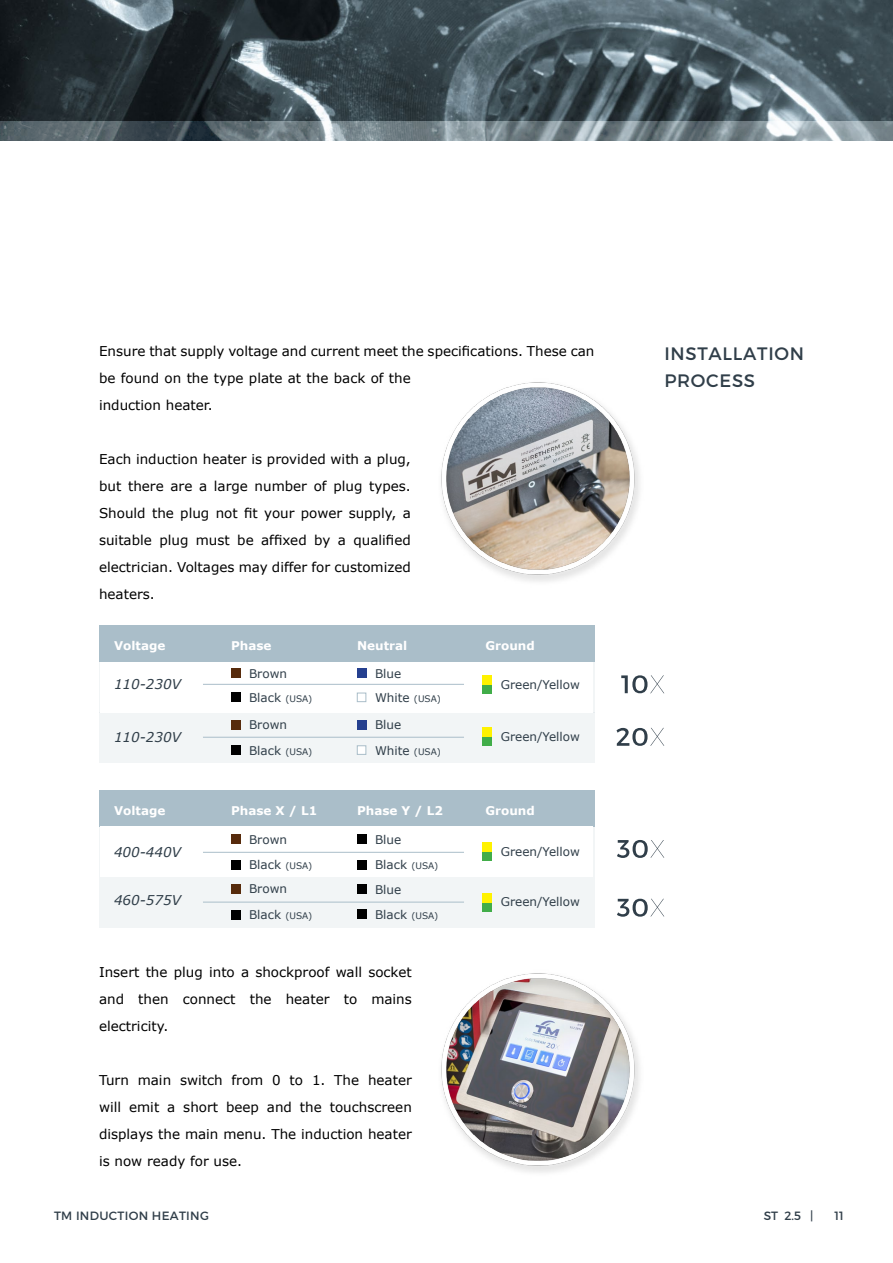
<style>
.page{position:relative;width:893px;height:1263px;background:#fff}
.page>*{position:absolute;margin:0;border:0;box-sizing:border-box;transform-origin:0 0}
.t1{font:18px/27px "TM Montserrat Regular";letter-spacing:.04em;color:#303e49}
.t2{font:13.5px/27px "Verdana";color:#000;text-align:justify}
.t3{font:italic 13.5px "Verdana";color:#303e49}
.t4{font:12px/25.5px "Verdana";color:#303e49}
.t5{font:700 12px "Verdana";color:#fff}
.t6{font:12px "TM Montserrat Regular";letter-spacing:.025em;color:#303e49}
.s1{font-size:9px}
</style>
<div class="page">
<img style="left:0;top:0;width:893px;height:121px">
<svg style="left:0;top:121px;width:893px;height:19px;background:#758389"></svg>
<img style="left:441px;top:382px;width:199px;height:200px">
<img style="left:441px;top:973px;width:199px;height:200px">
<div style="left:99px;top:712px;width:495px;height:50px;background:#f2f5f6"></div>
<div style="left:99px;top:626px;width:495px;height:36px;background:#aabec9"></div>
<svg style="left:621px;top:675px;width:43px;height:18px"></svg>
<div style="left:483px;top:684px;width:9px;height:9px;background:#41ad49"></div>
<div style="left:483px;top:675px;width:9px;height:9px;background:#fff200"></div>
<div style="left:357px;top:669px;width:9px;height:9px;background:#25408f"></div>
<div style="left:357px;top:693px;width:9px;height:9px;background:#fff;border:1px solid #aabec9"></div>
<div style="left:231px;top:669px;width:9px;height:9px;background:#572b0c"></div>
<div style="left:231px;top:693px;width:9px;height:9px;background:#000"></div>
<svg style="left:616px;top:728px;width:48px;height:18px"></svg>
<div style="left:483px;top:737px;width:9px;height:9px;background:#41ad49"></div>
<div style="left:483px;top:728px;width:9px;height:9px;background:#fff200"></div>
<div style="left:357px;top:720px;width:9px;height:9px;background:#25408f"></div>
<div style="left:357px;top:745px;width:9px;height:9px;background:#fff;border:1px solid #aabec9"></div>
<div style="left:231px;top:720px;width:9px;height:9px;background:#572b0c"></div>
<div style="left:231px;top:745px;width:9px;height:9px;background:#000"></div>
<div style="left:99px;top:877px;width:495px;height:50px;background:#f2f5f6"></div>
<div style="left:99px;top:791px;width:495px;height:36px;background:#aabec9"></div>
<svg style="left:617px;top:899px;width:47px;height:18px"></svg>
<div style="left:483px;top:902px;width:9px;height:9px;background:#41ad49"></div>
<div style="left:483px;top:893px;width:9px;height:9px;background:#fff200"></div>
<svg style="left:617px;top:840px;width:47px;height:18px"></svg>
<div style="left:483px;top:851px;width:9px;height:9px;background:#41ad49"></div>
<div style="left:483px;top:842px;width:9px;height:9px;background:#fff200"></div>
<div style="left:231px;top:860px;width:9px;height:9px;background:#000"></div>
<div style="left:357px;top:860px;width:9px;height:9px;background:#000"></div>
<div style="left:231px;top:835px;width:9px;height:9px;background:#572b0c"></div>
<div style="left:357px;top:834px;width:9px;height:9px;background:#000"></div>
<div style="left:231px;top:884px;width:9px;height:9px;background:#572b0c"></div>
<div style="left:231px;top:910px;width:9px;height:9px;background:#000"></div>
<div style="left:357px;top:910px;width:9px;height:9px;background:#000"></div>
<div style="left:357px;top:884px;width:9px;height:9px;background:#000"></div>
<hr style="left:203px;top:684px;width:261px;height:1px;background:#aabec9">
<hr style="left:203px;top:737px;width:261px;height:1px;background:#aabec9">
<hr style="left:203px;top:852px;width:261px;height:1px;background:#aabec9">
<hr style="left:203px;top:902px;width:261px;height:1px;background:#aabec9">
<p class="t2" style="left:99px;top:337px;width:497px;text-align:left">Ensure that supply voltage and current meet the specifications. These can be found on the type plate at the back of the<br>induction heater.</p>
<p class="t2" style="left:99px;top:445px;width:313px">Each induction heater is provided with a plug, but there are a large number of plug types.<br>Should the plug not fit your power supply, a suitable plug must be affixed by a qualified electrician. Voltages may differ for customized heaters.</p>
<p class="t5" style="left:114px;top:638px;width:53px">Voltage</p>
<p class="t5" style="left:231px;top:638px;width:42px">Phase</p>
<p class="t5" style="left:357px;top:638px;width:52px">Neutral</p>
<p class="t5" style="left:485px;top:638px;width:51px">Ground</p>
<p class="t3" style="left:114px;top:676px;width:68px">110-230V</p>
<p class="t4" style="left:501px;top:672px;width:81px">Green/Yellow</p>
<p class="t4" style="left:375px;top:661px;width:67px;line-height:24.2px">Blue<br>White <span class="s1">(USA)</span></p>
<p class="t4" style="left:249px;top:661px;width:65px;line-height:24px">Brown<br>Black <span class="s1">(USA)</span></p>
<p class="t4" style="left:375px;top:712px;width:67px">Blue<br>White <span class="s1">(USA)</span></p>
<p class="t4" style="left:249px;top:712px;width:65px">Brown<br>Black <span class="s1">(USA)</span></p>
<p class="t3" style="left:114px;top:729px;width:68px">110-230V</p>
<p class="t4" style="left:501px;top:724px;width:81px">Green/Yellow</p>
<p class="t5" style="left:114px;top:803px;width:53px">Voltage</p>
<p class="t5" style="left:231px;top:802px;width:88px">Phase X / L1</p>
<p class="t5" style="left:357px;top:802px;width:88px">Phase Y / L2</p>
<p class="t5" style="left:485px;top:802px;width:51px">Ground</p>
<p class="t4" style="left:249px;top:827px;width:40px">Brown</p>
<p class="t4" style="left:375px;top:827px;width:28px">Blue</p>
<p class="t3" style="left:114px;top:843px;width:68px">400-440V</p>
<p class="t4" style="left:501px;top:839px;width:81px">Green/Yellow</p>
<p class="t4" style="left:249px;top:852px;width:65px">Black <span class="s1">(USA)</span></p>
<p class="t4" style="left:375px;top:852px;width:65px">Black <span class="s1">(USA)</span></p>
<p class="t4" style="left:249px;top:876px;width:65px">Brown<br>Black <span class="s1">(USA)</span></p>
<p class="t4" style="left:375px;top:877px;width:65px">Blue<br>Black <span class="s1">(USA)</span></p>
<p class="t3" style="left:114px;top:892px;width:68px">460-575V</p>
<p class="t4" style="left:501px;top:889px;width:81px">Green/Yellow</p>
<p class="t2" style="left:99px;top:958px;width:314px">Insert the plug into a shockproof wall socket and then connect the heater to mains electricity.</p>
<p class="t2" style="left:99px;top:1066px;width:314px">Turn main switch from 0 to 1. The heater will emit a short beep and the touchscreen displays the main menu. The induction heater is now ready for use.</p>
<h1 class="t1" style="left:664px;top:340px;width:141px">INSTALLATION<br>PROCESS</h1>
<p class="t6" style="left:54px;top:1208px;width:156px">TM INDUCTION HEATING</p>
<p class="t6" style="left:764px;top:1208px;width:51px">ST 2.5 |</p>
<p class="t6" style="left:834px;top:1208px;width:11px">11</p>
</div>
